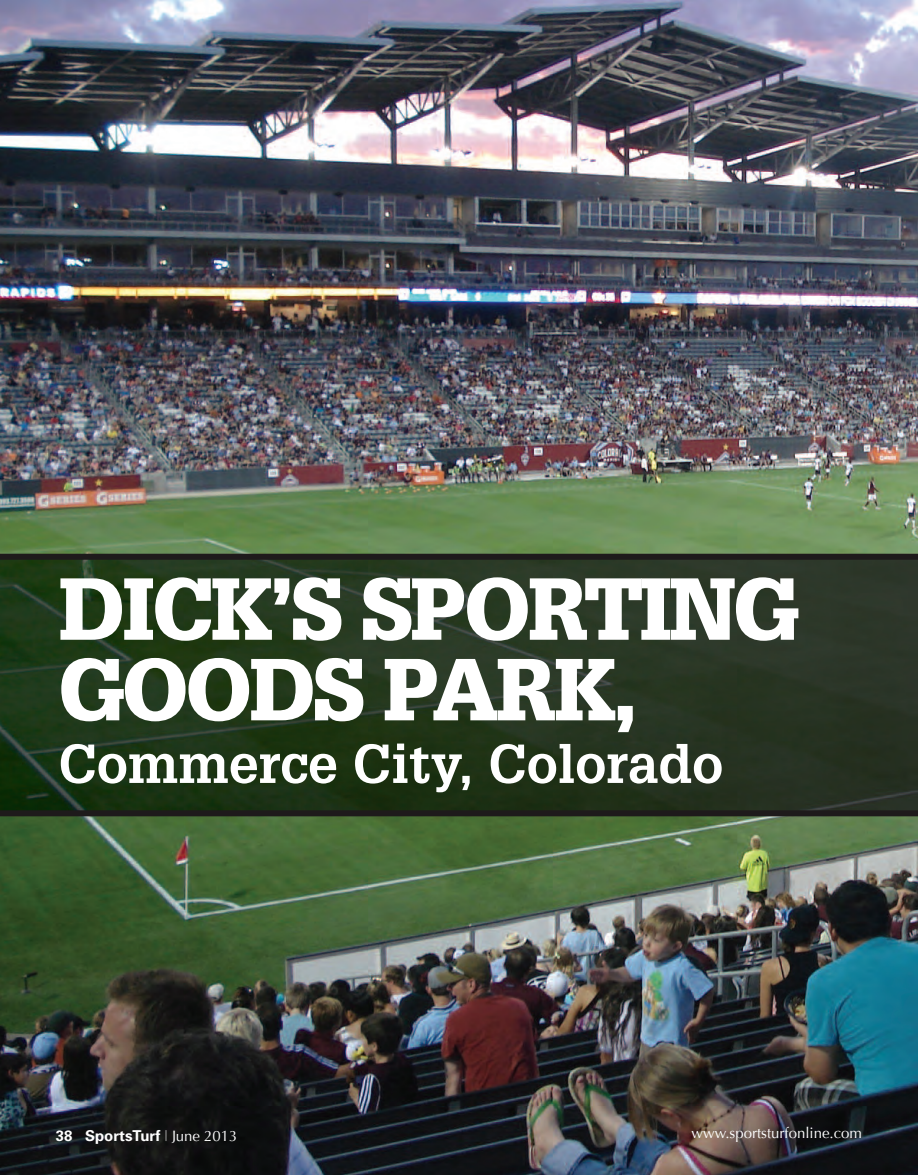
<style>
.page{position:relative;width:918px;height:1175px;background:#fff}
.page>*{position:absolute;margin:0;border:0;box-sizing:border-box;transform-origin:0 0}
.t1{font:900 85.65px/80.6px "Glypha";letter-spacing:-.035em;color:#fff}
.t2{font:700 53.55px "Glypha";color:#fff}
.t3{font:15px "Optima";color:#fff}
.t4{font:700 15px "Univers";color:#fff}
.s1{font-weight:100;font-stretch:ultra-condensed}
.s2{font-family:"Optima";font-weight:400}
</style>
<div class="page">
<img style="left:0;top:0;width:918px;height:1174px">
<img style="left:0;top:560px;width:918px;height:250px">
<div style="left:0;top:554px;width:918px;height:6px;background:#1e1a1b"></div>
<div style="left:0;top:810px;width:918px;height:6px;background:#1e1a1b"></div>
<p class="t1" style="left:58px;top:574px;width:743px">DICK’S SPORTING<br>GOODS PARK,</p>
<p class="t2" style="left:58px;top:733px;width:666px">Commerce City, Colorado</p>
<p class="t4" style="left:56px;top:1130px;width:183px">38 SportsTurf <span class="s1">|</span> <span class="s2">June 2013</span></p>
<p class="t3" style="left:691px;top:1124px;width:172px">www.sportsturfonline.com</p>
</div>
